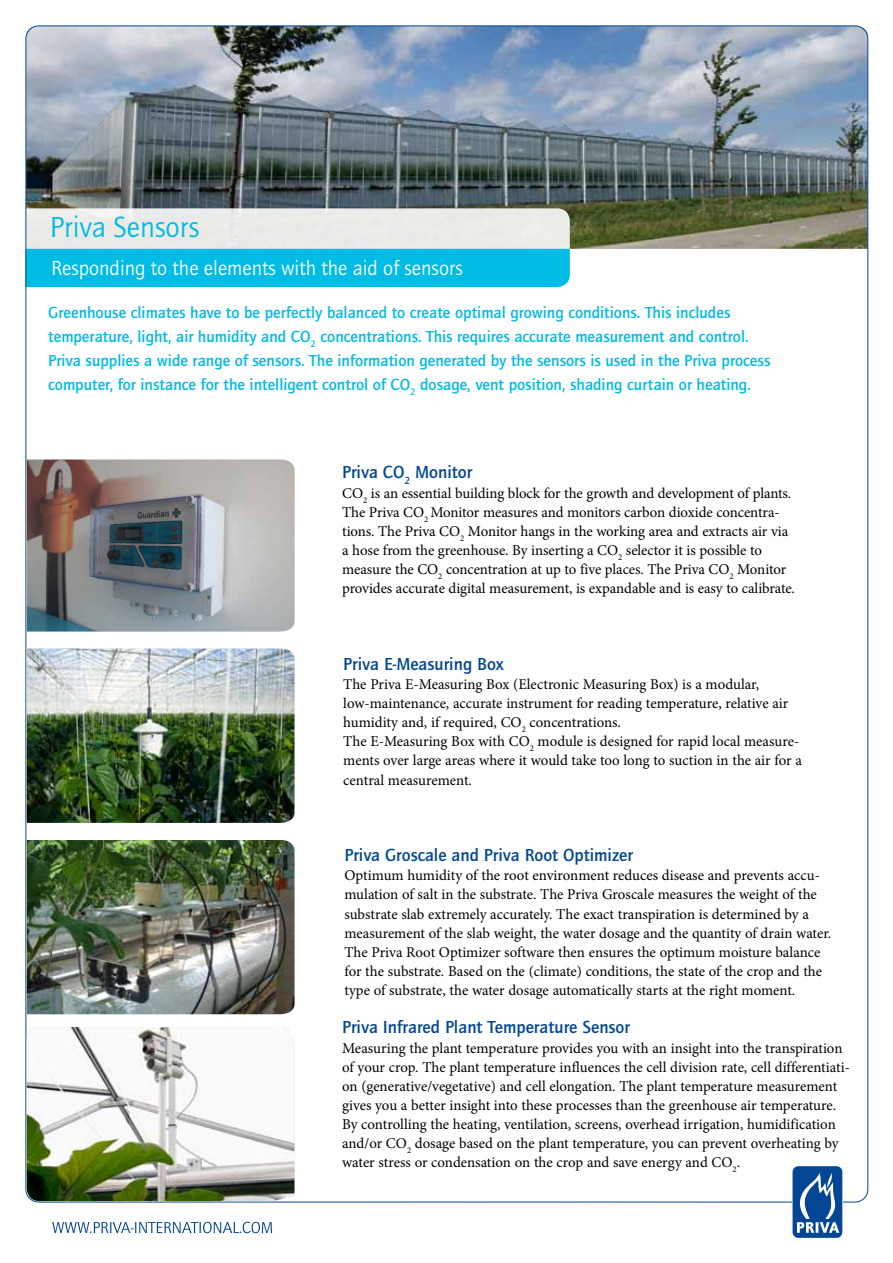
<style>
.page{position:relative;width:893px;height:1263px;background:#fff}
.page>*{position:absolute;margin:0;border:0;box-sizing:border-box;transform-origin:0 0}
.t1{font:30px "ITC Quay";color:#00bce4}
.t2{font:21px "ITC Quay";color:#fafdff}
.t3{font:700 18px "ITC Quay";color:#034694}
.t4{font:700 16.5px/24px "ITC Quay";color:#00bce4}
.t5{font:15px/19.2px "Minion Pro";letter-spacing:-.005em;color:#000}
</style>
<div class="page">
<img style="left:26px;top:26px;width:842px;height:223px">
<svg style="left:28px;top:208px;width:542px;height:79px;background:#78d3e5"></svg>
<div style="left:792px;top:1165px;width:51px;height:73px;border:2px solid #fff;border-radius:6px"></div>
<div style="left:792px;top:1166px;width:50px;height:72px;background:#034694;border-radius:6px"></div>
<svg style="left:797px;top:1173px;width:42px;height:60px"></svg>
<img style="left:27px;top:460px;width:267px;height:171px">
<img style="left:27px;top:649px;width:267px;height:174px">
<img style="left:27px;top:840px;width:267px;height:174px">
<img style="left:27px;top:1027px;width:267px;height:174px">
<svg style="left:52px;top:1222px;width:220px;height:11px"></svg>
<h1 class="t1" style="left:50px;top:211px;width:151px">Priva Sensors</h1>
<h2 class="t2" style="left:51px;top:257px;width:413px">Responding to the elements with the aid of sensors</h2>
<p class="t4" style="left:48px;top:300px;width:724px">Greenhouse climates have to be perfectly balanced to create optimal growing conditions. This includes temperature, light, air humidity and CO<sub>2</sub> concentrations. This requires accurate measurement and control.<br>Priva supplies a wide range of sensors. The information generated by the sensors is used in the Priva process computer, for instance for the intelligent control of CO<sub>2</sub> dosage, vent position, shading curtain or heating.</p>
<p class="t3" style="left:342px;top:462px;width:131px">Priva CO<sub>2</sub> Monitor</p>
<p class="t5" style="left:342px;top:483px;width:454px">CO<sub>2</sub> is an essential building block for the growth and development of plants.<br>The Priva CO<sub>2</sub> Monitor measures and monitors carbon dioxide concentra&shy;tions. The Priva CO<sub>2</sub> Monitor hangs in the working area and extracts air via a hose from the greenhouse. By inserting a CO<sub>2</sub> selector it is possible to measure the CO<sub>2</sub> concentration at up to five places. The Priva CO<sub>2</sub> Monitor provides accurate digital measurement, is expandable and is easy to calibrate.</p>
<p class="t3" style="left:343px;top:654px;width:162px">Priva E-Measuring Box</p>
<p class="t5" style="left:343px;top:675px;width:460px">The Priva E-Measuring Box (Electronic Measuring Box) is a modular, low-maintenance, accurate instrument for reading temperature, relative air humidity and, if required, CO<sub>2</sub> concentrations.<br>The E-Measuring Box with CO<sub>2</sub> module is designed for rapid local measure&shy;ments over large areas where it would take too long to suction in the air for a central measurement.</p>
<p class="t3" style="left:344px;top:845px;width:290px">Priva Groscale and Priva Root Optimizer</p>
<p class="t5" style="left:344px;top:866px;width:488px">Optimum humidity of the root environment reduces disease and prevents accu&shy;mulation of salt in the substrate. The Priva Groscale measures the weight of the substrate slab extremely accurately. The exact transpiration is determined by a measurement of the slab weight, the water dosage and the quantity of drain water.<br>The Priva Root Optimizer software then ensures the optimum moisture balance for the substrate. Based on the (climate) conditions, the state of the crop and the type of substrate, the water dosage automatically starts at the right moment.</p>
<p class="t3" style="left:342px;top:1017px;width:289px">Priva Infrared Plant Temperature Sensor</p>
<p class="t5" style="left:342px;top:1038px;width:509px">Measuring the plant temperature provides you with an insight into the transpiration of your crop. The plant temperature influences the cell division rate, cell differentiati&shy;on (generative/vegetative) and cell elongation. The plant temperature measurement gives you a better insight into these processes than the greenhouse air temperature.<br>By controlling the heating, ventilation, screens, overhead irrigation, humidification and/or CO<sub>2</sub> dosage based on the plant temperature, you can prevent overheating by water stress or condensation on the crop and save energy and CO<sub>2</sub>.</p>
</div>
